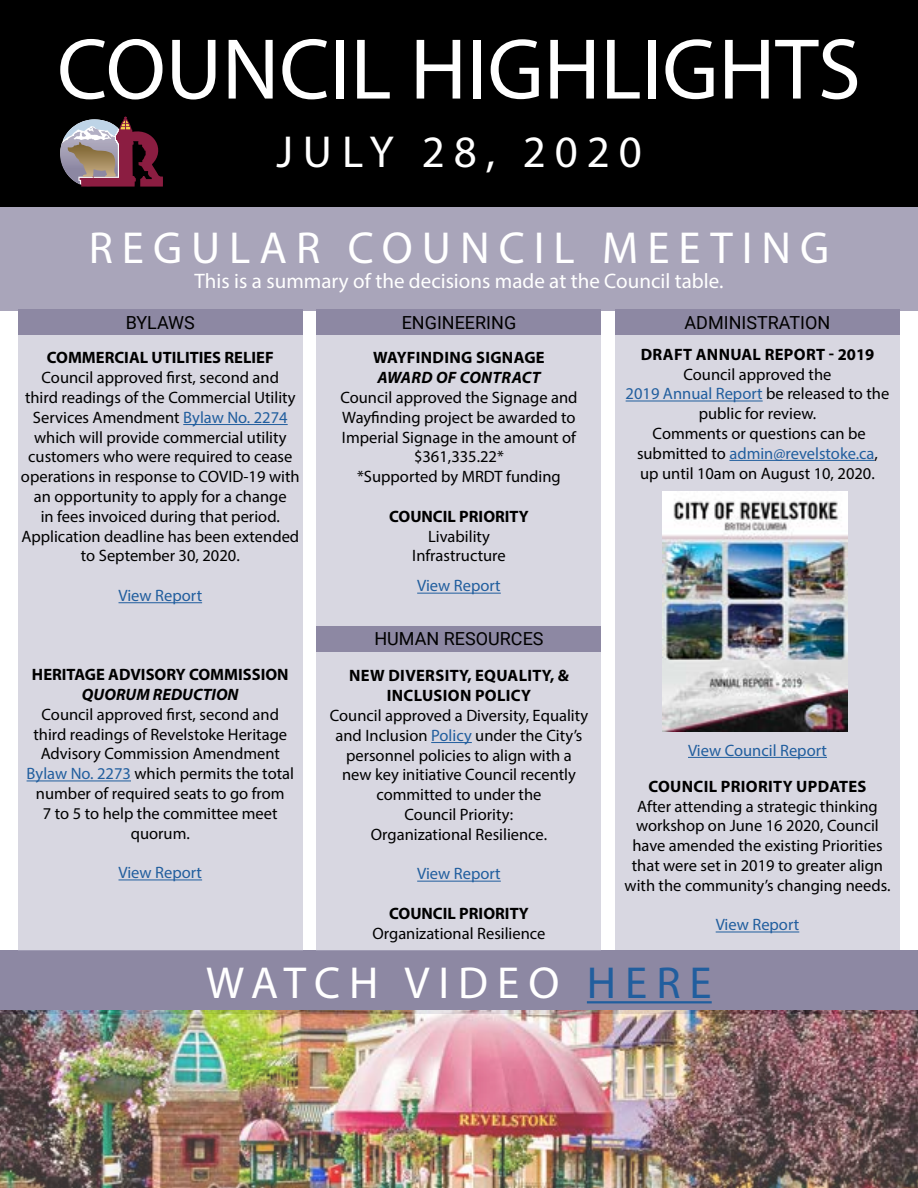
<style>
.page{position:relative;width:918px;height:1188px;background:#fff}
.page>*{position:absolute;margin:0;border:0;box-sizing:border-box;transform-origin:0 0}
.t1{font:87px "Myriad Pro";color:#fff}
.t2{font:45px "Myriad Pro";letter-spacing:.2em;color:#fff}
.t3{font:21px "Myriad Pro";color:#fff}
.t4{font:18px "Roboto";color:#000}
.t5{font:16.5px/19.8px "Myriad Pro";color:#000;text-align:center}
.t6{font:700 16.5px/19.8px "Myriad Pro";letter-spacing:.02em;color:#000;text-align:center}
.t7{font:700 16.5px "Myriad Pro";color:#000}
.t8{font:16.5px "Myriad Pro";color:#215e9e}
.t9{font:italic 700 16.5px "Myriad Pro";color:#000}
.t10{font:italic 700 16.5px "Myriad Pro";letter-spacing:.02em;color:#000}
.s1{color:#215e9e}
</style>
<div class="page">
<div style="left:615px;top:310px;width:285px;height:641px;background:#d8d7e1"></div>
<div style="left:0;top:0;width:918px;height:206px;background:#000"></div>
<div style="left:0;top:207px;width:918px;height:103px;background:#a9a5ba"></div>
<svg style="left:60px;top:116px;width:103px;height:71px"></svg>
<div style="left:0;top:951px;width:918px;height:63px;background:#8d88a3"></div>
<hr style="left:587px;top:1001px;width:125px;height:2px;background:#215e9e">
<div style="left:615px;top:310px;width:285px;height:25px;background:#8d88a3"></div>
<hr style="left:626px;top:401px;width:137px;height:1px;background:#215e9e">
<hr style="left:729px;top:460px;width:146px;height:1px;background:#215e9e">
<hr style="left:688px;top:757px;width:139px;height:1px;background:#215e9e">
<hr style="left:716px;top:932px;width:83px;height:1px;background:#215e9e">
<img style="left:0;top:1011px;width:918px;height:177px">
<img style="left:663px;top:491px;width:184px;height:240px">
<div style="left:18px;top:310px;width:285px;height:641px;background:#d8d7e1"></div>
<div style="left:317px;top:310px;width:284px;height:641px;background:#d8d7e1"></div>
<hr style="left:183px;top:424px;width:105px;height:1px;background:#215e9e">
<hr style="left:119px;top:602px;width:83px;height:1px;background:#215e9e">
<hr style="left:27px;top:781px;width:104px;height:1px;background:#215e9e">
<hr style="left:119px;top:880px;width:83px;height:1px;background:#215e9e">
<div style="left:18px;top:310px;width:285px;height:25px;background:#8d88a3"></div>
<hr style="left:431px;top:742px;width:41px;height:1px;background:#215e9e">
<hr style="left:417px;top:881px;width:84px;height:1px;background:#215e9e">
<div style="left:317px;top:310px;width:284px;height:25px;background:#8d88a3"></div>
<hr style="left:417px;top:593px;width:84px;height:1px;background:#215e9e">
<div style="left:317px;top:626px;width:284px;height:25px;background:#8d88a3"></div>
<h1 class="t1" style="left:57px;top:16px;width:805px">COUNCIL HIGHLIGHTS</h1>
<h2 class="t2" style="left:276px;top:124px;width:367px">JULY 28, 2020</h2>
<h2 class="t2" style="left:89px;top:220px;width:742px">REGULAR COUNCIL MEETING</h2>
<p class="t3" style="left:195px;top:268px;width:530px">This is a summary of the decisions made at the Council table.</p>
<p class="t4" style="left:126px;top:310px;width:71px">BYLAWS</p>
<p class="t7" style="left:47px;top:347px;width:228px">COMMERCIAL UTILITIES RELIEF</p>
<p class="t5" style="left:21px;top:368px;width:280px">Council approved first, second and<br>third readings of the Commercial Utility Services Amendment <span class="s1">Bylaw No. 2274 </span>which will provide commercial utility customers who were required to cease operations in response to COVID-19 with an opportunity to apply for a change<br>in fees invoiced during that period.<br>Application deadline has been extended to September 30, 2020.</p>
<p class="t8" style="left:119px;top:585px;width:85px">View Report</p>
<p class="t7" style="left:32px;top:664px;width:258px">HERITAGE ADVISORY COMMISSION</p>
<p class="t9" style="left:82px;top:684px;width:158px">QUORUM REDUCTION</p>
<p class="t5" style="left:27px;top:704px;width:269px">Council approved first, second and third readings of Revelstoke Heritage<br>Advisory Commission Amendment<br><span class="s1">Bylaw No. 2273</span> which permits the total number of required seats to go from<br>7 to 5 to help the committee meet quorum.</p>
<p class="t8" style="left:118px;top:863px;width:85px">View Report</p>
<p class="t4" style="left:402px;top:310px;width:116px">ENGINEERING</p>
<p class="t6" style="left:373px;top:347px;width:173px">WAYFINDING SIGNAGE</p>
<p class="t10" style="left:378px;top:367px;width:165px">AWARD OF CONTRACT</p>
<p class="t5" style="left:340px;top:387px;width:239px">Council approved the Signage and<br>Wayfinding project be awarded to<br>Imperial Signage in the amount of $361,335.22*<br>*Supported by MRDT funding</p>
<p class="t7" style="left:389px;top:506px;width:141px">COUNCIL PRIORITY</p>
<p class="t5" style="left:412px;top:526px;width:95px">Livability<br>Infrastructure</p>
<p class="t8" style="left:417px;top:576px;width:85px">View Report</p>
<p class="t4" style="left:374px;top:626px;width:171px">HUMAN RESOURCES</p>
<p class="t6" style="left:349px;top:665px;width:221px">NEW DIVERSITY, EQUALITY, &amp;<br>INCLUSION POLICY</p>
<p class="t5" style="left:330px;top:705px;width:260px">Council approved a Diversity, Equality and Inclusion <span class="s1">Policy</span> under the City’s personnel policies to align with a new key initiative Council recently committed to under the<br>Council Priority:<br>Organizational Resilience.</p>
<p class="t8" style="left:417px;top:864px;width:85px">View Report</p>
<p class="t7" style="left:389px;top:903px;width:141px">COUNCIL PRIORITY</p>
<p class="t5" style="left:372px;top:923px;width:174px">Organizational Resilience</p>
<p class="t4" style="left:685px;top:310px;width:147px">ADMINISTRATION</p>
<p class="t6" style="left:641px;top:344px;width:235px">DRAFT ANNUAL REPORT - 2019</p>
<p class="t5" style="left:626px;top:364px;width:265px">Council approved the<br><span class="s1">2019 Annual Report</span> be released to the public for review.<br>Comments or questions can be submitted to <span class="s1">admin@revelstoke.ca</span>,<br>up until 10am on August 10, 2020.</p>
<p class="t8" style="left:688px;top:740px;width:140px">View Council Report</p>
<p class="t6" style="left:648px;top:776px;width:220px">COUNCIL PRIORITY UPDATES</p>
<p class="t5" style="left:625px;top:796px;width:267px">After attending a strategic thinking workshop on June 16 2020, Council have amended the existing Priorities that were set in 2019 to greater align with the community’s changing needs.</p>
<p class="t8" style="left:716px;top:915px;width:85px">View Report</p>
<h2 class="t2" style="left:206px;top:955px;width:507px">WATCH VIDEO <span class="s1">HERE</span></h2>
</div>
